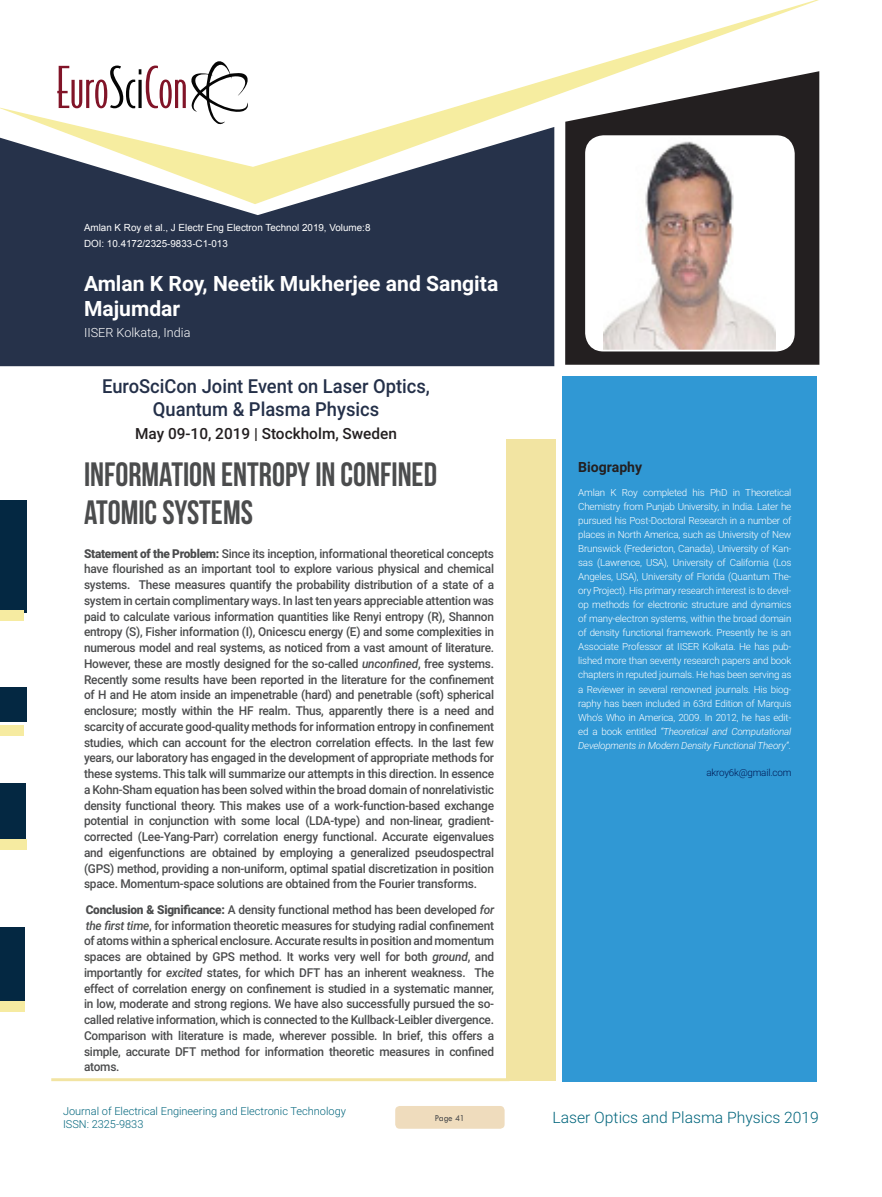
<style>
.page{position:relative;width:882px;height:1197px;background:#fff}
.page>*{position:absolute;margin:0;border:0;box-sizing:border-box;transform-origin:0 0}
.t1{font:33.77px/37.1px "Bebas Neue";color:#4b4c4d}
.t2{font:700 21.18px/24.7px "Roboto";color:#fff}
.t3{font:500 19.25px/23.1px "Roboto";color:#243049;text-align:center;scale:.95 1}
.t4{font:300 15.75px "Roboto";color:#00657c}
.t5{font:500 15.4px "Roboto";color:#231f20}
.Bio_Heading{font:700 14px "Roboto";color:#231f20}
.t6{font:300 12.6px "Roboto";color:#fff}
.Abstract{font:500 12.25px/15.8px "Roboto";letter-spacing:-.02em;color:#4b4c4d;text-align:justify}
.t7{font:300 11.03px/13.1px "Roboto";color:#00657c}
.Biography{font:300 9.8px/14px "Roboto";letter-spacing:-.02em;color:#fff;text-align:justify}
.t8{font:9.8px "Arial";color:#fff}
.Biography-2{font:300 9.8px "Roboto";letter-spacing:-.02em;color:#001954}
.t9{font:9.45px "Tw Cen";letter-spacing:-.02em;color:#4b4c4d;scale:.95 1}
.s1{font-weight:900}
.s2{font-style:italic}
</style>
<div class="page">
<div style="left:0;top:204px;width:554px;height:162px;background:#26324a"></div>
<div style="left:562px;top:376px;width:255px;height:706px;background:#3098d4"></div>
<div style="left:506px;top:439px;width:50px;height:642px;background:#f2e4a2"></div>
<hr style="left:51px;top:1078px;width:459px;height:3px;background:#f2e4a2">
<svg style="left:0;top:0;width:820px;height:204px"></svg>
<div style="left:0;top:500px;width:26px;height:112px;background:#042842"></div>
<div style="left:0;top:783px;width:25px;height:60px;background:#042842"></div>
<div style="left:0;top:688px;width:26px;height:34px;background:#042842"></div>
<div style="left:0;top:610px;width:23px;height:11px;background:#f6eba1"></div>
<div style="left:0;top:839px;width:27px;height:11px;background:#f6eba1"></div>
<div style="left:0;top:725px;width:23px;height:11px;background:#f6eba1"></div>
<div style="left:0;top:927px;width:25px;height:74px;background:#042842"></div>
<div style="left:0;top:1001px;width:25px;height:11px;background:#f6eba1"></div>
<div style="left:395px;top:1106px;width:110px;height:23px;background:#efdcbd;border-radius:4px"></div>
<svg style="left:565px;top:71px;width:254px;height:294px;fill:#231f20"></svg>
<div style="left:586px;top:136px;width:208px;height:215px;background:#fff;border-radius:18px"></div>
<img style="left:604px;top:141px;width:172px;height:207px">
<div style="left:585px;top:135px;width:210px;height:216px;border:2px solid #fff;border-radius:18px"></div>
<p class="t8" style="left:84px;top:221px;width:288px">Amlan K Roy et al., J Electr Eng Electron Technol 2019, Volume:8</p>
<p class="t8" style="left:84px;top:237px;width:145px">DOI: 10.4172/2325-9833-C1-013</p>
<p class="t2" style="left:84px;top:271px;width:416px">Amlan K Roy, Neetik Mukherjee and Sangita<br>Majumdar</p>
<p class="t6" style="left:84px;top:324px;width:108px">IISER Kolkata, India</p>
<h3 class="t3" style="left:102px;top:374px;width:346px">EuroSciCon Joint Event on Laser Optics,<br>Quantum &amp; Plasma Physics</h3>
<p class="t5" style="left:135px;top:423px;width:264px">May 09-10, 2019 | Stockholm, Sweden</p>
<p class="t1" style="left:84px;top:456px;width:355px">INFORMATION ENTROPY IN CONFINED<br>ATOMIC SYSTEMS</p>
<p class="Abstract" style="left:84px;top:545px;width:412px"><span class="s1">Statement of the Problem:</span> Since its inception, informational theoretical concepts have flourished as an important tool to explore various physical and chemical systems. These measures quantify the probability distribution of a state of a system in certain complimentary ways. In last ten years appreciable attention was paid to calculate various information quantities like Renyi entropy (R), Shannon entropy (S), Fisher information (I), Onicescu energy (E) and some complexities in numerous model and real systems, as noticed from a vast amount of literature.<br>However, these are mostly designed for the so-called <span class="s2">unconfined</span>, free systems.<br>Recently some results have been reported in the literature for the confinement of H and He atom inside an impenetrable (hard) and penetrable (soft) spherical enclosure; mostly within the HF realm. Thus, apparently there is a need and scarcity of accurate good-quality methods for information entropy in confinement studies, which can account for the electron correlation effects. In the last few years, our laboratory has engaged in the development of appropriate methods for these systems. This talk will summarize our attempts in this direction. In essence a Kohn-Sham equation has been solved within the broad domain of nonrelativistic density functional theory. This makes use of a work-function-based exchange potential in conjunction with some local (LDA-type) and non-linear, gradient&shy;corrected (Lee-Yang-Parr) correlation energy functional. Accurate eigenvalues and eigenfunctions are obtained by employing a generalized pseudospectral (GPS) method, providing a non-uniform, optimal spatial discretization in position space. Momentum-space solutions are obtained from the Fourier transforms.</p>
<p class="Abstract" style="left:84px;top:901px;width:412px"><span class="s1">Conclusion &amp; Significance:</span> A density functional method has been developed <span class="s2">for the first time</span>, for information theoretic measures for studying radial confinement of atoms within a spherical enclosure. Accurate results in position and momentum spaces are obtained by GPS method. It works very well for both <span class="s2">ground</span>, and importantly for <span class="s2">excited</span> states, for which DFT has an inherent weakness. The effect of correlation energy on confinement is studied in a systematic manner, in low, moderate and strong regions. We have also successfully pursued the so&shy;called relative information, which is connected to the Kullback-Leibler divergence.<br>Comparison with literature is made, wherever possible. In brief, this offers a simple, accurate DFT method for information theoretic measures in confined atoms.</p>
<p class="Bio_Heading" style="left:578px;top:457px;width:65px">Biography</p>
<p class="Biography" style="left:578px;top:485px;width:215px">Amlan K Roy completed his PhD in Theoretical Chemistry from Punjab University, in India. Later he pursued his Post-Doctoral Research in a number of places in North America, such as University of New Brunswick (Fredericton, Canada), University of Kan&shy;sas (Lawrence, USA), University of California (Los Angeles, USA), University of Florida (Quantum The&shy;ory Project). His primary research interest is to devel&shy;op methods for electronic structure and dynamics of many-electron systems, within the broad domain of density functional framework. Presently he is an Associate Professor at IISER Kolkata. He has pub&shy;lished more than seventy research papers and book chapters in reputed journals. He has been serving as a Reviewer in several renowned journals. His biog&shy;raphy has been included in 63rd Edition of Marquis Who’s Who in America, 2009. In 2012, he has edit&shy;ed a book entitled <span class="s2">“Theoretical and Computational Developments in Modern Density Functional Theory”</span>.</p>
<p class="Biography-2" style="left:706px;top:765px;width:87px">akroy6k@gmail.com</p>
<p class="t7" style="left:63px;top:1104px;width:284px">Journal of Electrical Engineering and Electronic Technology<br>ISSN: 2325-9833</p>
<p class="t4" style="left:553px;top:1107px;width:268px">Laser Optics and Plasma Physics 2019</p>
<p class="t9" style="left:435px;top:1112px;width:33px">Page 41</p>
</div>
